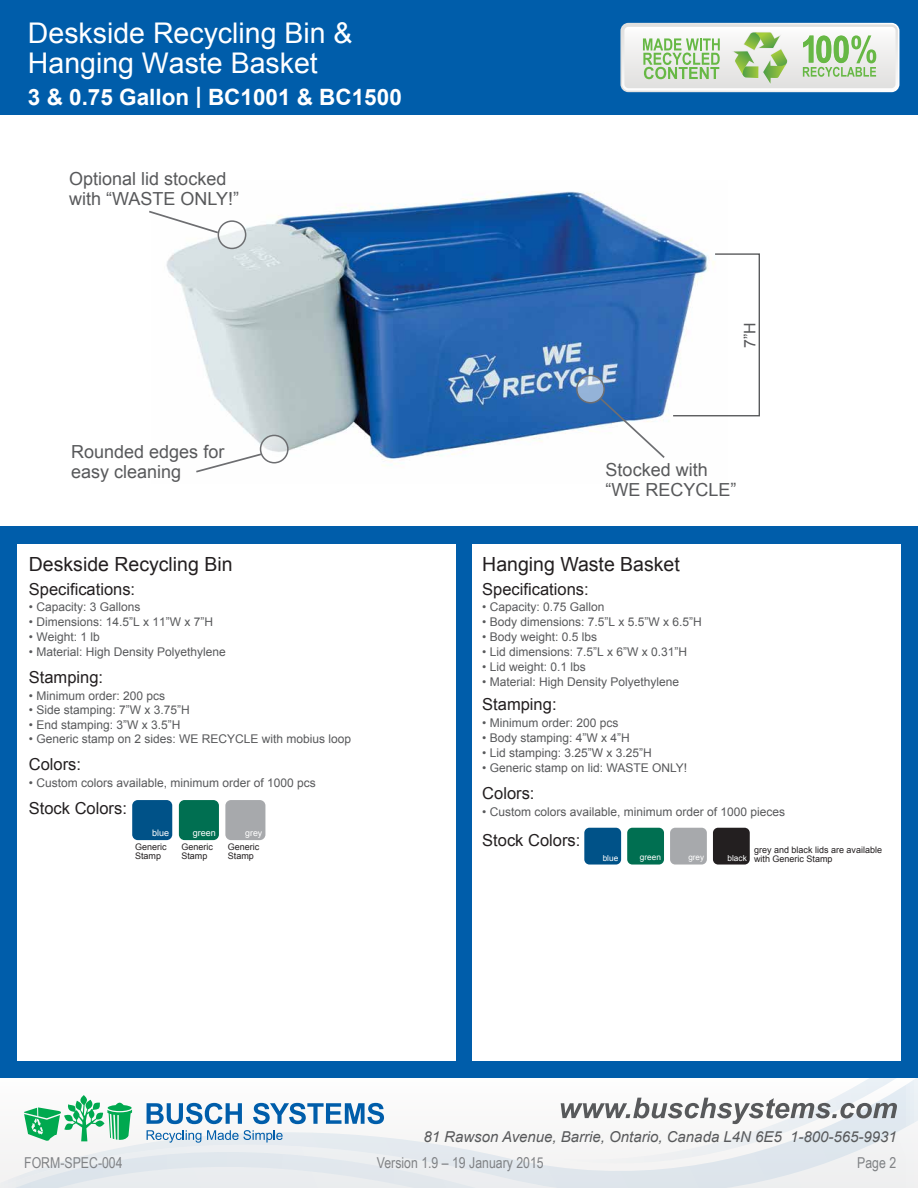
<style>
.page{position:relative;width:918px;height:1188px;background:#fff}
.page>*{position:absolute;margin:0;border:0;box-sizing:border-box;transform-origin:0 0}
.t1{font:28.5px/30px "Arial";color:#fff}
.t2{font:700 22.5px "Arial";color:#fff}
.t3{font:19.5px "Arial";color:#231f20}
.t4{font:18px/20.4px "Arial";color:#58595b}
.t5{font:16.5px "Arial";color:#231f20}
.t6{font:15.9px "Arial";color:#58595b}
.t7{font:italic 15px "Arial";color:#58595b}
.t8{font:15px "Arial Narrow";color:#808285}
.t9{font:12px "Arial";color:#58595b}
.t10{font:9px/9px "Arial";color:#231f20}
.t11{font:9px "Arial";color:#fff}
.t12{font:8.7px "Arial";color:#fff}
.t13{font:8.25px "Arial";color:#fff}
.t14{font:8.1px "Arial";color:#fff}
</style>
<div class="page">
<div style="left:0;top:0;width:918px;height:114px;background:#005daa"></div>
<svg style="left:0;top:1152px;width:24px;height:36px"></svg>
<img style="left:166px;top:191px;width:537px;height:275px">
<svg style="left:218px;top:221px;width:28px;height:27px"></svg>
<div style="left:218px;top:220px;width:28px;height:29px;border:2px solid #6d6e71;border-radius:50%"></div>
<svg style="left:149px;top:209px;width:71px;height:26px"></svg>
<svg style="left:261px;top:435px;width:27px;height:28px"></svg>
<div style="left:260px;top:435px;width:29px;height:28px;border:2px solid #6d6e71;border-radius:50%"></div>
<svg style="left:194px;top:452px;width:69px;height:21px"></svg>
<svg style="left:577px;top:375px;width:27px;height:28px"></svg>
<div style="left:576px;top:375px;width:29px;height:29px;border:2px solid #6d6e71;border-radius:50%"></div>
<svg style="left:599px;top:253px;width:161px;height:207px"></svg>
<div style="left:0;top:526px;width:918px;height:552px;background:#005daa"></div>
<div style="left:17px;top:544px;width:439px;height:517px;background:#fff"></div>
<div style="left:473px;top:544px;width:428px;height:517px;background:#fff"></div>
<div style="left:132px;top:800px;width:40px;height:40px;background:#005288;border-radius:6px"></div>
<div style="left:179px;top:800px;width:40px;height:40px;background:#006f51;border-radius:6px"></div>
<div style="left:225px;top:800px;width:40px;height:40px;background:#a7a9ac;border-radius:6px"></div>
<div style="left:584px;top:828px;width:37px;height:37px;background:#005288;border-radius:5px"></div>
<div style="left:627px;top:828px;width:37px;height:37px;background:#006f51;border-radius:5px"></div>
<div style="left:670px;top:828px;width:37px;height:37px;background:#a7a9ac;border-radius:5px"></div>
<div style="left:713px;top:828px;width:37px;height:37px;background:#231f20;border-radius:5px"></div>
<svg style="left:24px;top:1078px;width:894px;height:110px"></svg>
<svg style="left:620px;top:23px;width:279px;height:69px;background:#d3e2cb"></svg>
<h1 class="t1" style="left:28px;top:18px;width:326px">Deskside Recycling Bin &amp;<br>Hanging Waste Basket</h1>
<h2 class="t2" style="left:28px;top:82px;width:375px">3 &amp; 0.75 Gallon | BC1001 &amp; BC1500</h2>
<h3 class="t4" style="left:69px;top:169px;width:172px;line-height:20px">Optional lid stocked with “WASTE ONLY!”</h3>
<h3 class="t4" style="left:71px;top:442px;width:155px">Rounded edges for easy cleaning</h3>
<h3 class="t6" style="left:740px;top:348px;width:27px;rotate:-90deg">7”H</h3>
<h3 class="t4" style="left:606px;top:460px;width:133px">Stocked with “WE RECYCLE”</h3>
<h3 class="t3" style="left:29px;top:551px;width:205px">Deskside Recycling Bin</h3>
<h3 class="t5" style="left:29px;top:578px;width:108px">Specifications:</h3>
<p class="t9" style="left:29px;top:599px;width:113px">• Capacity: 3 Gallons</p>
<p class="t9" style="left:29px;top:614px;width:186px">• Dimensions: 14.5”L x 11”W x 7”H</p>
<p class="t9" style="left:29px;top:629px;width:72px">• Weight: 1 lb</p>
<p class="t9" style="left:29px;top:644px;width:198px">• Material: High Density Polyethylene</p>
<h3 class="t5" style="left:29px;top:667px;width:76px">Stamping:</h3>
<p class="t9" style="left:29px;top:688px;width:138px">• Minimum order: 200 pcs</p>
<p class="t9" style="left:29px;top:702px;width:162px">• Side stamping: 7”W x 3.75”H</p>
<p class="t9" style="left:29px;top:717px;width:153px">• End stamping: 3”W x 3.5”H</p>
<p class="t9" style="left:29px;top:731px;width:324px">• Generic stamp on 2 sides: WE RECYCLE with mobius loop</p>
<h3 class="t5" style="left:29px;top:754px;width:54px">Colors:</h3>
<p class="t9" style="left:29px;top:775px;width:288px">• Custom colors available, minimum order of 1000 pcs</p>
<h3 class="t5" style="left:29px;top:798px;width:100px">Stock Colors:</h3>
<p class="t11" style="left:152px;top:827px;width:19px">blue</p>
<p class="t11" style="left:193px;top:827px;width:25px">green</p>
<p class="t12" style="left:245px;top:827px;width:19px">grey</p>
<p class="t10" style="left:135px;top:843px;width:33px">Generic<br>Stamp</p>
<p class="t10" style="left:181px;top:843px;width:33px">Generic<br>Stamp</p>
<p class="t10" style="left:228px;top:843px;width:33px">Generic<br>Stamp</p>
<p class="t13" style="left:603px;top:853px;width:17px">blue</p>
<p class="t13" style="left:640px;top:852px;width:23px">green</p>
<p class="t14" style="left:688px;top:852px;width:17px">grey</p>
<p class="t13" style="left:728px;top:853px;width:21px">black</p>
<h3 class="t3" style="left:482px;top:551px;width:199px">Hanging Waste Basket</h3>
<h3 class="t5" style="left:482px;top:578px;width:108px">Specifications:</h3>
<p class="t9" style="left:482px;top:599px;width:124px">• Capacity: 0.75 Gallon</p>
<p class="t9" style="left:482px;top:614px;width:221px">• Body dimensions: 7.5”L x 5.5”W x 6.5”H</p>
<p class="t9" style="left:482px;top:629px;width:116px">• Body weight: 0.5 lbs</p>
<p class="t9" style="left:482px;top:644px;width:206px">• Lid dimensions: 7.5”L x 6”W x 0.31”H</p>
<p class="t9" style="left:482px;top:659px;width:105px">• Lid weight: 0.1 lbs</p>
<p class="t9" style="left:482px;top:674px;width:198px">• Material: High Density Polyethylene</p>
<h3 class="t5" style="left:482px;top:694px;width:76px">Stamping:</h3>
<p class="t9" style="left:482px;top:715px;width:138px">• Minimum order: 200 pcs</p>
<p class="t9" style="left:482px;top:730px;width:149px">• Body stamping: 4”W x 4”H</p>
<p class="t9" style="left:482px;top:745px;width:171px">• Lid stamping: 3.25”W x 3.25”H</p>
<p class="t9" style="left:482px;top:760px;width:206px">• Generic stamp on lid: WASTE ONLY!</p>
<h3 class="t5" style="left:482px;top:783px;width:54px">Colors:</h3>
<p class="t9" style="left:482px;top:804px;width:304px">• Custom colors available, minimum order of 1000 pieces</p>
<h3 class="t5" style="left:482px;top:829px;width:100px">Stock Colors:</h3>
<p class="t10" style="left:754px;top:845px;width:130px">grey and black lids are available with Generic Stamp</p>
<p class="t7" style="left:423px;top:1127px;width:475px">81 Rawson Avenue, Barrie, Ontario, Canada L4N 6E5 1-800-565-9931</p>
<p class="t8" style="left:24px;top:1151px;width:100px">FORM-SPEC-004</p>
<p class="t8" style="left:377px;top:1151px;width:168px">Version 1.9 – 19 January 2015</p>
<p class="t8" style="left:857px;top:1151px;width:40px">Page 2</p>
</div>
